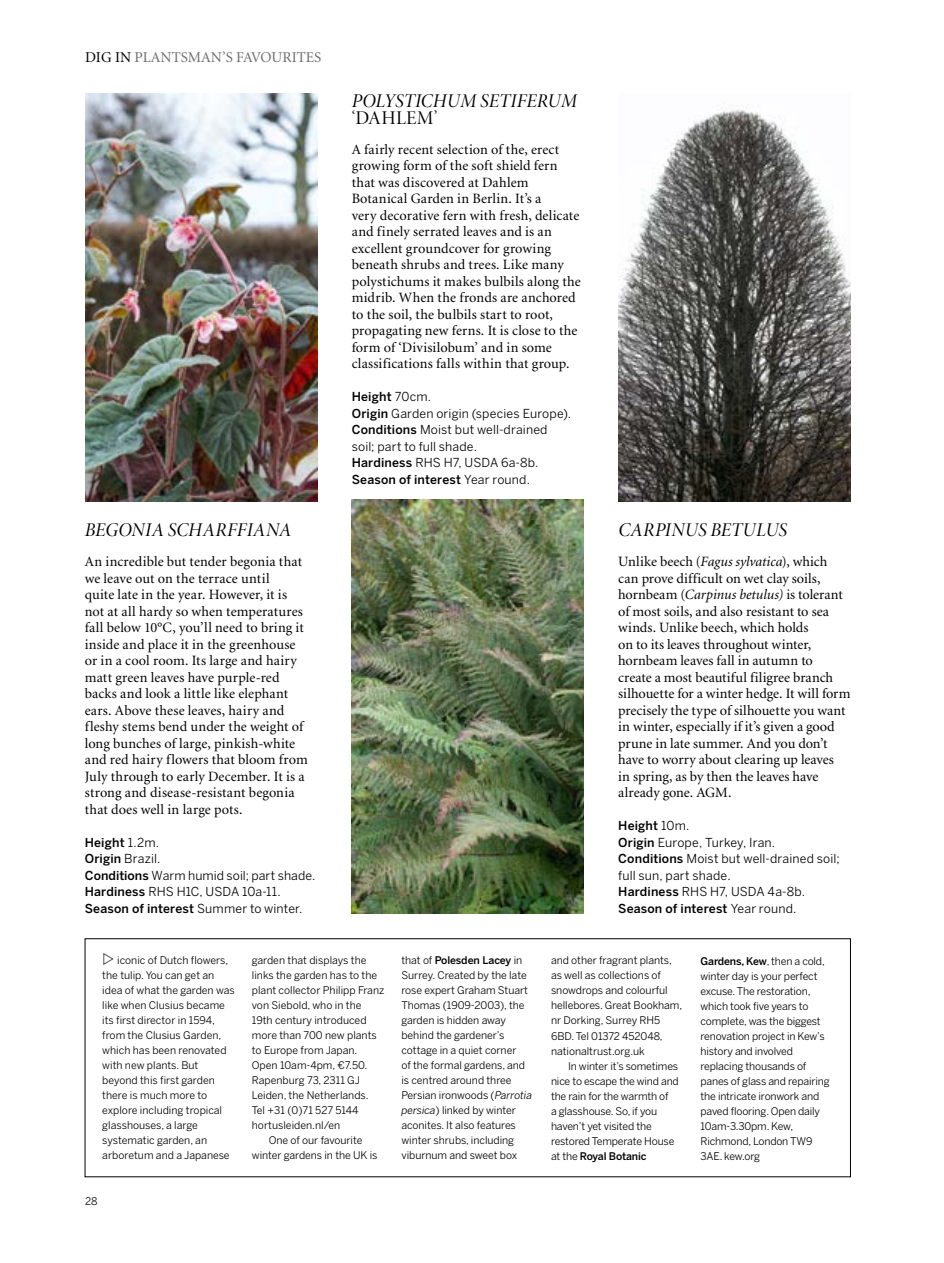
<style>
.page{position:relative;width:944px;height:1263px;background:#fff}
.page>*{position:absolute;margin:0;border:0;box-sizing:border-box;transform-origin:0 0}
.t1{font:19.5px "Minion Pro It Disp";letter-spacing:.005em;color:#000}
.t2{font:19.5px "Minion Pro Disp";letter-spacing:.015em;color:#000}
.t3{font:15px "Minion LT";color:#6e6e6e}
.t4{font:14.25px/16.5px "Minion LT";letter-spacing:.005em;color:#000}
.t5{font:12.3px/16.5px "Benton Sans";letter-spacing:.01em;color:#000}
.t6{font:10.5px/15px "Benton Sans";letter-spacing:-.005em;color:#000}
.s1{color:#000}
.s2{font-weight:500}
.s3{font-style:italic}
</style>
<div class="page">
<img style="left:618px;top:105px;width:232px;height:396px">
<img style="left:85px;top:94px;width:232px;height:407px">
<img style="left:351px;top:500px;width:233px;height:413px">
<svg style="left:103px;top:953px;width:10px;height:12px"></svg>
<h2 class="t3" style="left:85px;top:50px;width:238px"><span class="s1">DIG IN</span> PLANTSMAN’S FAVOURITES</h2>
<h1 class="t1" style="left:85px;top:518px;width:208px">BEGONIA SCHARFFIANA</h1>
<p class="t4" style="left:85px;top:554px;width:225px">An incredible but tender begonia that we leave out on the terrace until<br>quite late in the year. However, it is not at all hardy so when temperatures fall below 10°C, you’ll need to bring it inside and place it in the greenhouse or in a cool room. Its large and hairy matt green leaves have purple-red backs and look a little like elephant ears. Above these leaves, hairy and fleshy stems bend under the weight of long bunches of large, pinkish-white and red hairy flowers that bloom from July through to early December. It is a strong and disease-resistant begonia that does well in large pots.</p>
<p class="t5" style="left:85px;top:834px;width:232px"><span class="s2">Height</span> 1.2m.<br><span class="s2">Origin</span> Brazil.<br><span class="s2">Conditions</span> Warm humid soil; part shade.<br><span class="s2">Hardiness</span> RHS H1C, USDA 10a-11.<br><span class="s2">Season of interest</span> Summer to winter.</p>
<h1 class="t1" style="left:352px;top:89px;width:227px">POLYSTICHUM SETIFERUM</h1>
<h1 class="t2" style="left:352px;top:105px;width:87px">‘DAHLEM’</h1>
<p class="t4" style="left:352px;top:141px;width:230px">A fairly recent selection of the, erect growing form of the soft shield fern that was discovered at Dahlem Botanical Garden in Berlin. It’s a<br>very decorative fern with fresh, delicate and finely serrated leaves and is an excellent groundcover for growing beneath shrubs and trees. Like many polystichums it makes bulbils along the midrib. When the fronds are anchored to the soil, the bulbils start to root, propagating new ferns. It is close to the form of ‘Divisilobum’ and in some classifications falls within that group.</p>
<p class="t5" style="left:352px;top:388px;width:221px"><span class="s2">Height</span> 70cm.<br><span class="s2">Origin</span> Garden origin (species Europe).<br><span class="s2">Conditions</span> Moist but well-drained soil; part to full shade.<br><span class="s2">Hardiness</span> RHS H7, USDA 6a-8b.<br><span class="s2">Season of interest</span> Year round.</p>
<h1 class="t1" style="left:618px;top:518px;width:170px">CARPINUS BETULUS</h1>
<p class="t4" style="left:618px;top:554px;width:234px">Unlike beech (<span class="s3">Fagus sylvatica</span>), which can prove difficult on wet clay soils, hornbeam (<span class="s3">Carpinus betulus)</span> is tolerant of most soils, and also resistant to sea winds. Unlike beech, which holds<br>on to its leaves throughout winter, hornbeam leaves fall in autumn to<br>create a most beautiful filigree branch silhouette for a winter hedge. It will form precisely the type of silhouette you want in winter, especially if it’s given a good prune in late summer. And you don’t have to worry about clearing up leaves<br>in spring, as by then the leaves have already gone. AGM.</p>
<p class="t5" style="left:618px;top:817px;width:223px"><span class="s2">Height</span> 10m.<br><span class="s2">Origin</span> Europe, Turkey, Iran.<br><span class="s2">Conditions</span> Moist but well-drained soil; full sun, part shade.<br><span class="s2">Hardiness</span> RHS H7, USDA 4a-8b.<br><span class="s2">Season of interest</span> Year round.</p>
<p class="t6" style="left:102px;top:953px;width:134px;text-indent:15px">iconic of Dutch flowers, the tulip. You can get an idea of what the garden was like when Clusius became its first director in 1594, from the Clusius Garden, which has been renovated with new plants. But beyond this first garden there is much more to explore including tropical glasshouses, a large systematic garden, an arboretum and a Japanese</p>
<p class="t6" style="left:252px;top:953px;width:116px">garden that displays the</p>
<p class="t6" style="left:252px;top:968px;width:127px">links the garden has to the</p>
<p class="t6" style="left:252px;top:983px;width:134px">plant collector Philipp Franz</p>
<p class="t6" style="left:252px;top:998px;width:111px">von Siebold, who in the</p>
<p class="t6" style="left:252px;top:1013px;width:116px">19th century introduced</p>
<p class="t6" style="left:252px;top:1028px;width:126px">more than 700 new plants</p>
<p class="t6" style="left:252px;top:1043px;width:107px">to Europe from Japan.</p>
<p class="t6" style="left:252px;top:1058px;width:117px">Open 10am-4pm, €7.50.</p>
<p class="t6" style="left:252px;top:1073px;width:110px">Rapenburg 73, 2311 GJ</p>
<p class="t6" style="left:252px;top:1088px;width:118px">Leiden, the Netherlands.</p>
<p class="t6" style="left:252px;top:1103px;width:108px">Tel +31 (0)71 527 5144</p>
<p class="t6" style="left:252px;top:1118px;width:90px">hortusleiden.nl/en</p>
<p class="t6" style="left:269px;top:1133px;width:95px">One of our favourite</p>
<p class="t6" style="left:252px;top:1148px;width:127px">winter gardens in the UK is</p>
<p class="t6" style="left:85px;top:1193px;width:14px">28</p>
<p class="t6" style="left:401px;top:953px;width:132px">that of <span class="s2">Polesden Lacey</span> in<br>Surrey. Created by the late rose expert Graham Stuart<br>Thomas (1909-2003), the garden is hidden away behind the gardener’s cottage in a quiet corner<br>of the formal gardens, and is centred around three<br>Persian ironwoods (<span class="s3">Parrotia persica</span>) linked by winter aconites. It also features winter shrubs, including viburnum and sweet box</p>
<p class="t6" style="left:551px;top:953px;width:133px">and other fragrant plants, as well as collections of snowdrops and colourful hellebores. Great Bookham, nr Dorking, Surrey RH5<br>6BD. Tel 01372 452048, nationaltrust.org.uk</p>
<p class="t6" style="left:551px;top:1058px;width:129px;text-indent:17px">In winter it’s sometimes nice to escape the wind and the rain for the warmth of<br>a glasshouse. So, if you haven’t yet visited the restored Temperate House at the <span class="s2">Royal Botanic</span></p>
<p class="t6" style="left:701px;top:953px;width:130px"><span class="s2">Gardens, Kew</span>, then a cold, winter day is your perfect excuse. The restoration, which took five years to complete, was the biggest renovation project in Kew’s history and involved replacing thousands of panes of glass and repairing the intricate ironwork and paved flooring. Open daily<br>10am-3.30pm. Kew,<br>Richmond, London TW9<br>3AE. kew.org</p>
</div>
